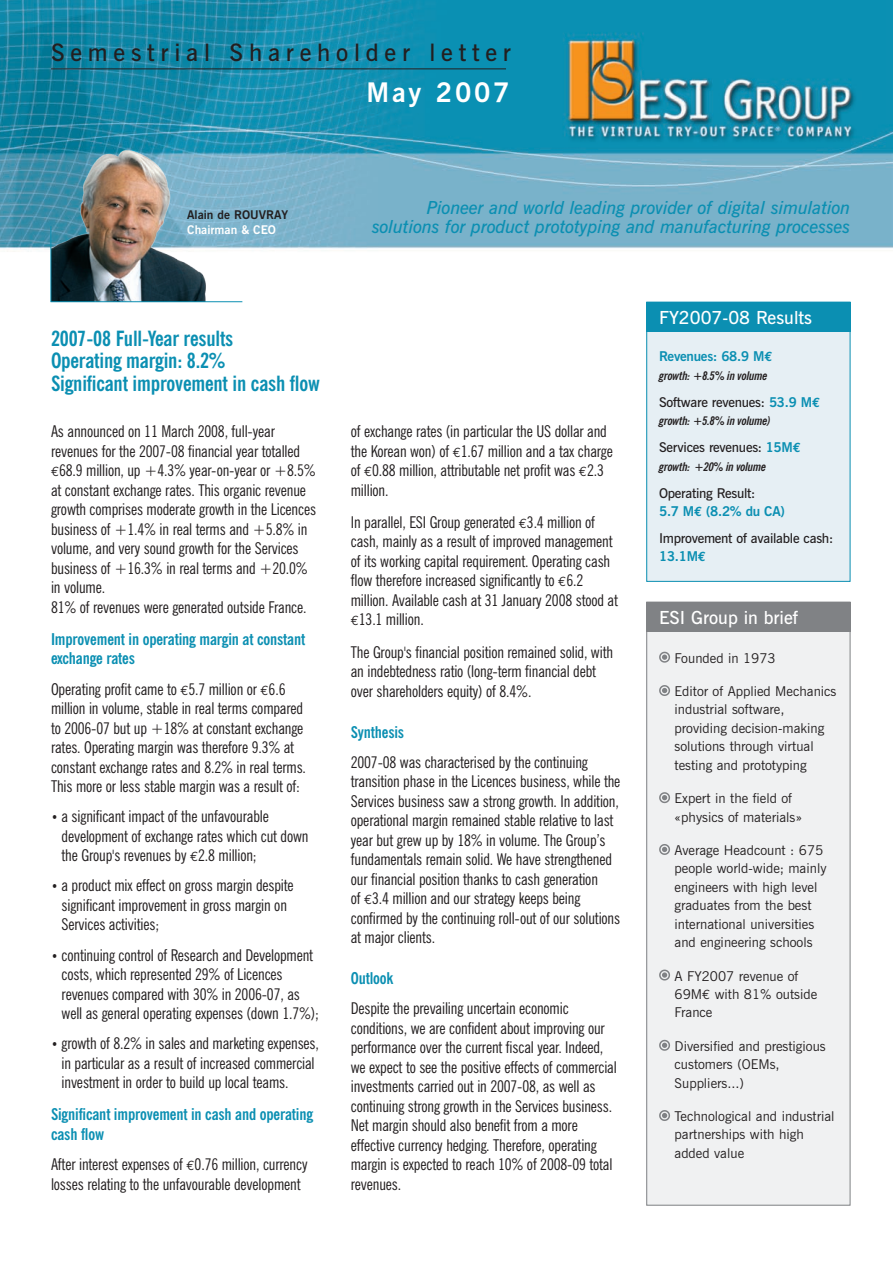
<style>
.page{position:relative;width:893px;height:1263px;background:#fff}
.page>*{position:absolute;margin:0;border:0;box-sizing:border-box;transform-origin:0 0}
.t1{font:700 27px "News Gothic BT";letter-spacing:.1em;color:#fff}
.t2{font:600 24px "News Gothic BT";letter-spacing:.24em;color:#231f20}
.t3{font:700 condensed 21px/22.5px "News Gothic BT";letter-spacing:-.01em;color:#0b8fb2}
.t4{font:italic 600 18px/19.5px "News Gothic BT";letter-spacing:-.01em;color:#0b8fb2;text-align:right}
.t5{font:600 18px "News Gothic BT";color:#fff}
.t6{font:condensed 16.2px/19.5px "News Gothic BT";letter-spacing:-.01em;color:#231f20}
.t7{font:700 condensed 16.2px/19.5px "News Gothic BT";letter-spacing:-.01em;color:#0b8fb2}
.t8{font:13.5px/18.5px "News Gothic BT";color:#231f20}
.t9{font:600 13.5px/18.5px "News Gothic BT";letter-spacing:-.02em;color:#231f20}
.t10{font:700 13.5px "News Gothic BT";letter-spacing:-.02em;color:#0b8fb2}
.t11{font:italic 700 condensed 12px "News Gothic BT";letter-spacing:-.02em;color:#231f20}
.t12{font:700 12px "News Gothic BT";color:#231f20}
.t13{font:700 12px "News Gothic BT";color:#fff}
.s1{font-family:"Euro Mono";font-stretch:normal;font-size:13.5px}
.s2{font-stretch:normal;font-size:13.5px}
.s3{font-family:"Euro Mono"}
.s4{font-weight:700;color:#0b8fb2}
.s5{font-family:"Euro Mono";font-weight:700;color:#0b8fb2}
</style>
<div class="page">
<img style="left:0;top:0;width:893px;height:1206px">
<div style="left:647px;top:302px;width:203px;height:279px;background:#e6eff4"></div>
<div style="left:646px;top:302px;width:204px;height:280px;border:1px solid #0b8fb2"></div>
<div style="left:647px;top:602px;width:203px;height:603px;background:#f0f1f2"></div>
<div style="left:646px;top:602px;width:204px;height:603px;border:1px solid #808285"></div>
<svg style="left:659px;top:651px;width:11px;height:12px"></svg>
<svg style="left:659px;top:685px;width:11px;height:11px"></svg>
<svg style="left:659px;top:792px;width:11px;height:12px"></svg>
<svg style="left:659px;top:844px;width:11px;height:11px"></svg>
<svg style="left:659px;top:969px;width:11px;height:12px"></svg>
<svg style="left:659px;top:1039px;width:11px;height:12px"></svg>
<svg style="left:659px;top:1110px;width:11px;height:11px"></svg>
<div style="left:646px;top:302px;width:204px;height:30px;background:#0b8fb2"></div>
<div style="left:646px;top:602px;width:204px;height:30px;background:#808285"></div>
<img style="left:51px;top:148px;width:180px;height:153px">
<hr style="left:50px;top:226px;width:1px;height:76px;background:#0b8fb2">
<hr style="left:51px;top:301px;width:191px;height:1px;background:#0b8fb2">
<hr style="left:51px;top:69px;width:455px;height:1px;background:#231f20">
<h2 class="t2" style="left:51px;top:38px;width:461px">Semestrial Shareholder letter</h2>
<h1 class="t1" style="left:367px;top:76px;width:144px">May 2007</h1>
<p class="t12" style="left:187px;top:207px;width:102px">Alain de ROUVRAY</p>
<p class="t13" style="left:187px;top:222px;width:90px">Chairman &amp; CEO</p>
<p class="t3" style="left:51px;top:327px;width:270px">2007-08 Full-Year results<br>Operating margin: 8.2%<br>Significant improvement in cash flow</p>
<p class="t6" style="left:51px;top:421px;width:267px">As announced on 11 March 2008, full-year revenues for the 2007-08 financial year totalled <span class="s1">€</span>68.9 million, up +4.3% year-on-year or +8.5% at constant exchange rates. This organic revenue growth comprises moderate growth in the Licences business of +1.4% in real terms and +5.8% in volume, and very sound growth for the Services business of +16.3% in real terms and +20.0% in volume.<br>81% of revenues were generated outside France.</p>
<p class="t7" style="left:51px;top:629px;width:256px">Improvement in operating margin at constant exchange rates</p>
<p class="t6" style="left:51px;top:679px;width:257px">Operating profit came to <span class="s1">€</span>5.7 million or <span class="s1">€</span>6.6 million in volume, stable in real terms compared to 2006-07 but up +18% at constant exchange rates. Operating margin was therefore 9.3% at constant exchange rates and 8.2% in real terms.<br>This more or less stable margin was a result of:</p>
<p class="t6" style="left:62px;top:807px;width:248px;text-indent:-11px"><span class="s2">•</span> a significant impact of the unfavourable development of exchange rates which cut down the Group's revenues by <span class="s1">€</span>2.8 million;</p>
<p class="t6" style="left:62px;top:876px;width:234px;text-indent:-11px"><span class="s2">•</span> a product mix effect on gross margin despite significant improvement in gross margin on<br>Services activities;</p>
<p class="t6" style="left:62px;top:945px;width:259px;text-indent:-11px"><span class="s2">•</span> continuing control of Research and Development costs, which represented 29% of Licences revenues compared with 30% in 2006-07, as well as general operating expenses (down 1.7%);</p>
<p class="t6" style="left:62px;top:1033px;width:259px;text-indent:-11px"><span class="s2">•</span> growth of 8.2% in sales and marketing expenses, in particular as a result of increased commercial investment in order to build up local teams.</p>
<p class="t7" style="left:51px;top:1105px;width:264px">Significant improvement in cash and operating cash flow</p>
<p class="t6" style="left:51px;top:1154px;width:258px">After interest expenses of <span class="s1">€</span>0.76 million, currency losses relating to the unfavourable development</p>
<p class="t4" style="left:372px;top:197px;width:480px">Pioneer and world leading provider of digital simulation solutions for product prototyping and manufacturing processes</p>
<p class="t6" style="left:351px;top:421px;width:264px">of exchange rates (in particular the US dollar and the Korean won) of <span class="s1">€</span>1.67 million and a tax charge of <span class="s1">€</span>0.88 million, attributable net profit was <span class="s1">€</span>2.3 million.</p>
<p class="t6" style="left:351px;top:512px;width:269px">In parallel, ESI Group generated <span class="s1">€</span>3.4 million of cash, mainly as a result of improved management of its working capital requirement. Operating cash flow therefore increased significantly to <span class="s1">€</span>6.2 million. Available cash at 31 January 2008 stood at <span class="s1">€</span>13.1 million.</p>
<p class="t6" style="left:351px;top:642px;width:264px">The Group's financial position remained solid, with an indebtedness ratio (long-term financial debt over shareholders equity) of 8.4%.</p>
<p class="t7" style="left:351px;top:722px;width:55px">Synthesis</p>
<p class="t6" style="left:351px;top:752px;width:271px">2007-08 was characterised by the continuing transition phase in the Licences business, while the Services business saw a strong growth. In addition, operational margin remained stable relative to last year but grew up by 18% in volume. The Group’s fundamentals remain solid. We have strengthened our financial position thanks to cash generation<br>of <span class="s1">€</span>3.4 million and our strategy keeps being confirmed by the continuing roll-out of our solutions at major clients.</p>
<p class="t7" style="left:351px;top:968px;width:44px">Outlook</p>
<p class="t6" style="left:351px;top:998px;width:268px">Despite the prevailing uncertain economic conditions, we are confident about improving our performance over the current fiscal year. Indeed, we expect to see the positive effects of commercial investments carried out in 2007-08, as well as continuing strong growth in the Services business.<br>Net margin should also benefit from a more effective currency hedging. Therefore, operating margin is expected to reach 10% of 2008-09 total revenues.</p>
<p class="t5" style="left:659px;top:307px;width:154px">FY2007-08 Results</p>
<p class="t10" style="left:659px;top:348px;width:115px">Revenues: 68.9 M<span class="s3">€</span></p>
<p class="t11" style="left:659px;top:368px;width:110px">growth: +8.5% in volume</p>
<p class="t9" style="left:659px;top:393px;width:162px">Software revenues: <span class="s4">53.9 M</span><span class="s5">€</span></p>
<p class="t11" style="left:659px;top:414px;width:113px">growth: +5.8% in volume)</p>
<p class="t9" style="left:659px;top:438px;width:143px">Services revenues: <span class="s4">15M</span><span class="s5">€</span></p>
<p class="t11" style="left:659px;top:459px;width:109px">growth: +20% in volume</p>
<p class="t9" style="left:659px;top:483px;width:127px">Operating Result:<br><span class="s4">5.7 M</span><span class="s5">€</span> <span class="s4">(8.2% du CA)</span></p>
<p class="t9" style="left:659px;top:529px;width:176px">Improvement of available cash:<br><span class="s4">13.1M</span><span class="s5">€</span></p>
<p class="t5" style="left:659px;top:607px;width:140px">ESI Group in brief</p>
<p class="t8" style="left:675px;top:648px;width:103px">Founded in 1973</p>
<p class="t8" style="left:675px;top:682px;width:163px">Editor of Applied Mechanics industrial software, providing decision-making solutions through virtual testing and prototyping</p>
<p class="t8" style="left:675px;top:789px;width:129px">Expert in the field of «physics of materials»</p>
<p class="t8" style="left:675px;top:841px;width:154px">Average Headcount : 675 people world-wide; mainly engineers with high level graduates from the best international universities and engineering schools</p>
<p class="t8" style="left:675px;top:966px;width:144px">A FY2007 revenue of<br>69M<span class="s3">€</span> with 81% outside<br>France</p>
<p class="t8" style="left:675px;top:1037px;width:153px">Diversified and prestigious customers (OEMs,<br>Suppliers...)</p>
<p class="t8" style="left:675px;top:1107px;width:162px">Technological and industrial partnerships with high added value</p>
</div>
